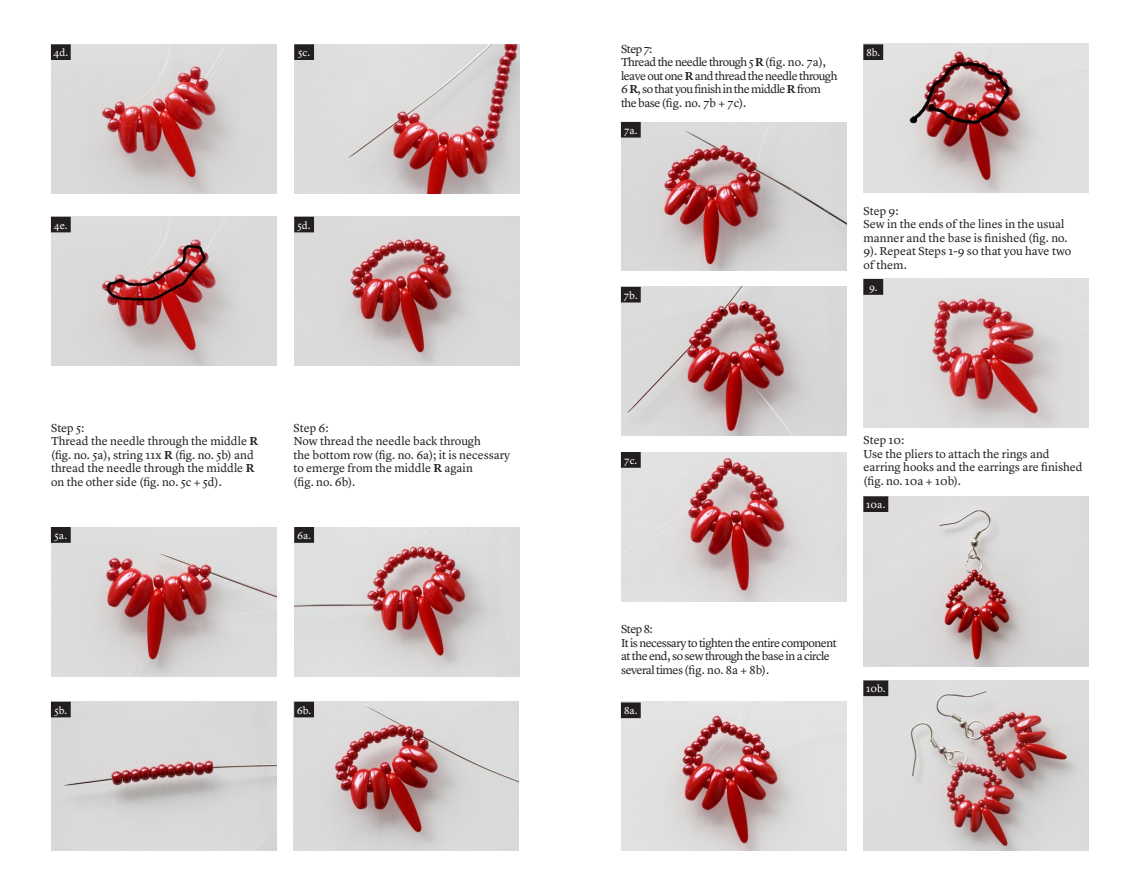
<style>
.page{position:relative;width:1140px;height:893px;background:#fff}
.page>*{position:absolute;margin:0;border:0;box-sizing:border-box;transform-origin:0 0}
.t1{font:12px/13.5px "Lyon Text";color:#231f20}
.t2{font:12px/13.5px "Lyon Text";letter-spacing:-.04em;color:#231f20}
.t3{font:10.5px "Lyon Text";color:#fff}
.s1{font-weight:600}
</style>
<div class="page">
<img style="left:293px;top:702px;width:226px;height:149px">
<img style="left:621px;top:122px;width:225px;height:149px">
<img style="left:621px;top:287px;width:225px;height:149px">
<img style="left:621px;top:452px;width:225px;height:149px">
<img style="left:621px;top:702px;width:225px;height:149px">
<img style="left:863px;top:44px;width:226px;height:149px">
<img style="left:863px;top:279px;width:226px;height:148px">
<img style="left:863px;top:496px;width:226px;height:170px">
<img style="left:863px;top:681px;width:226px;height:170px">
<img style="left:294px;top:527px;width:226px;height:149px">
<img style="left:51px;top:527px;width:225px;height:149px">
<img style="left:51px;top:702px;width:225px;height:149px">
<img style="left:294px;top:44px;width:226px;height:149px">
<img style="left:294px;top:217px;width:226px;height:149px">
<img style="left:51px;top:44px;width:225px;height:149px">
<img style="left:51px;top:217px;width:225px;height:149px">
<div style="left:51px;top:45px;width:19px;height:14px;background:#231f20"></div>
<div style="left:51px;top:44px;width:20px;height:16px;border:1px solid #231f20"></div>
<div style="left:295px;top:45px;width:18px;height:14px;background:#231f20"></div>
<div style="left:294px;top:44px;width:20px;height:16px;border:1px solid #231f20"></div>
<div style="left:621px;top:122px;width:19px;height:15px;background:#231f20"></div>
<div style="left:864px;top:45px;width:18px;height:14px;background:#231f20"></div>
<div style="left:863px;top:44px;width:20px;height:16px;border:1px solid #231f20"></div>
<div style="left:864px;top:280px;width:18px;height:14px;background:#231f20"></div>
<div style="left:863px;top:279px;width:20px;height:16px;border:1px solid #231f20"></div>
<div style="left:864px;top:497px;width:23px;height:14px;background:#231f20"></div>
<div style="left:863px;top:496px;width:25px;height:16px;border:1px solid #231f20"></div>
<div style="left:864px;top:681px;width:23px;height:15px;background:#231f20"></div>
<div style="left:863px;top:681px;width:25px;height:15px;border:1px solid #231f20"></div>
<div style="left:621px;top:287px;width:19px;height:15px;background:#231f20"></div>
<div style="left:621px;top:453px;width:19px;height:14px;background:#231f20"></div>
<div style="left:621px;top:452px;width:19px;height:16px;border:1px solid #231f20"></div>
<div style="left:621px;top:703px;width:19px;height:15px;background:#231f20"></div>
<div style="left:51px;top:217px;width:19px;height:15px;background:#231f20"></div>
<div style="left:51px;top:217px;width:20px;height:15px;border:1px solid #231f20"></div>
<div style="left:295px;top:217px;width:18px;height:15px;background:#231f20"></div>
<div style="left:294px;top:217px;width:20px;height:15px;border:1px solid #231f20"></div>
<div style="left:51px;top:528px;width:19px;height:14px;background:#231f20"></div>
<div style="left:51px;top:527px;width:20px;height:16px;border:1px solid #231f20"></div>
<div style="left:295px;top:528px;width:18px;height:14px;background:#231f20"></div>
<div style="left:294px;top:527px;width:20px;height:16px;border:1px solid #231f20"></div>
<div style="left:51px;top:702px;width:19px;height:15px;background:#231f20"></div>
<div style="left:51px;top:702px;width:20px;height:15px;border:1px solid #231f20"></div>
<div style="left:295px;top:702px;width:18px;height:15px;background:#231f20"></div>
<div style="left:294px;top:702px;width:20px;height:15px;border:1px solid #231f20"></div>
<p class="t3" style="left:54px;top:45px;width:16px">4d.</p>
<p class="t3" style="left:298px;top:45px;width:14px">5c.</p>
<p class="t3" style="left:54px;top:217px;width:15px">4e.</p>
<p class="t3" style="left:297px;top:217px;width:15px">5d.</p>
<p class="t1" style="left:51px;top:420px;width:208px">Step 5:<br>Thread the needle through the middle <span class="s1">R </span>(fig. no. 5a), string 11x <span class="s1">R</span> (fig. no. 5b) and thread the needle through the middle <span class="s1">R </span>on the other side (fig. no. 5c + 5d).</p>
<p class="t1" style="left:293px;top:420px;width:218px">Step 6:<br>Now thread the needle back through<br>the bottom row (fig. no. 6a); it is necessary to emerge from the middle <span class="s1">R</span> again<br>(fig. no. 6b).</p>
<p class="t3" style="left:55px;top:527px;width:14px">5a.</p>
<p class="t3" style="left:297px;top:527px;width:16px">6a.</p>
<p class="t3" style="left:54px;top:702px;width:14px">5b.</p>
<p class="t3" style="left:297px;top:702px;width:16px">6b.</p>
<p class="t2" style="left:621px;top:41px;width:218px">Step 7:<br>Thread the needle through 5 <span class="s1">R</span> (fig. no. 7a), leave out one <span class="s1">R</span> and thread the needle through<br>6 <span class="s1">R</span>, so that you finish in the middle <span class="s1">R</span> from the base (fig. no. 7b + 7c).</p>
<p class="t3" style="left:624px;top:122px;width:15px">7a.</p>
<p class="t3" style="left:866px;top:45px;width:15px">8b.</p>
<p class="t3" style="left:624px;top:287px;width:15px">7b.</p>
<p class="t1" style="left:863px;top:203px;width:209px">Step 9:<br>Sew in the ends of the lines in the usual manner and the base is finished (fig. no.<br>9). Repeat Steps 1-9 so that you have two of them.</p>
<p class="t3" style="left:869px;top:279px;width:10px">9.</p>
<p class="t3" style="left:624px;top:452px;width:15px">7c.</p>
<p class="t1" style="left:863px;top:433px;width:221px">Step 10:<br>Use the pliers to attach the rings and earring hooks and the earrings are finished (fig. no. 10a + 10b).</p>
<p class="t3" style="left:866px;top:497px;width:21px">10a.</p>
<p class="t2" style="left:621px;top:622px;width:217px">Step 8:<br>It is necessary to tighten the entire component at the end, so sew through the base in a circle several times (fig. no. 8a + 8b).</p>
<p class="t3" style="left:624px;top:703px;width:15px">8a.</p>
<p class="t3" style="left:866px;top:681px;width:21px">10b.</p>
</div>
